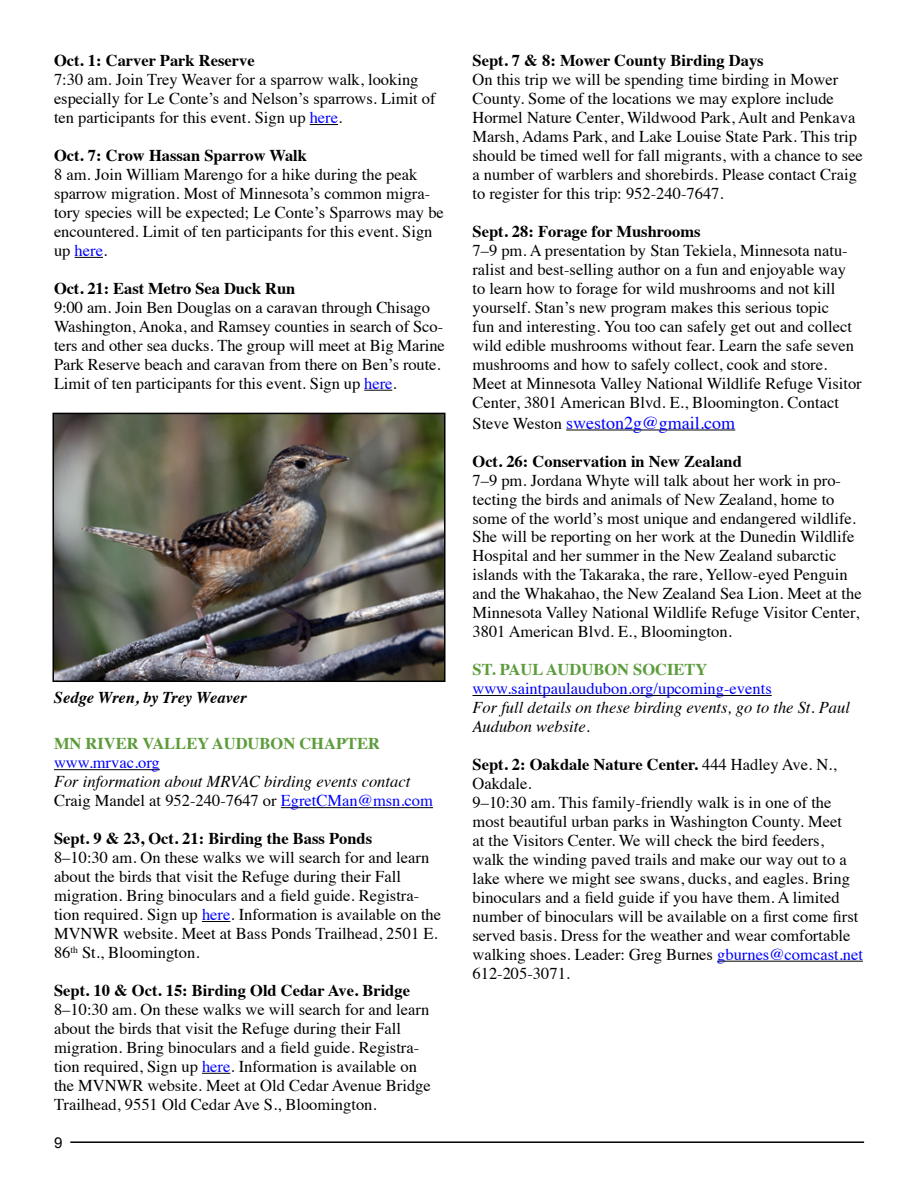
<style>
.page{position:relative;width:918px;height:1188px;background:#fff}
.page>*{position:absolute;margin:0;border:0;box-sizing:border-box;transform-origin:0 0}
.t1{font:18px "Times";color:#00f}
.t2{font:16.5px/18.9px "Times";color:#000}
.t3{font:700 16.5px "Times";color:#000}
.t4{font:italic 16.5px/19px "Times";color:#000}
.t5{font:16.5px "Times";color:#00f}
.t6{font:700 16.5px "Times";color:#5c9c3b}
.t7{font:italic 700 16.5px "Times";letter-spacing:-.005em;color:#000}
.t8{font:15px "Arial";color:#000}
.s1{color:#00f}
.s2{font-style:normal}
.s3{font-style:normal;color:#00f}
.s4{font-size:16.5px;color:#000}
.s5{font-weight:700}
</style>
<div class="page">
<hr style="left:70px;top:1141px;width:794px;height:2px;background:#000">
<svg style="left:310px;top:124px;width:28px;height:1px"></svg>
<svg style="left:75px;top:257px;width:28px;height:1px"></svg>
<svg style="left:364px;top:390px;width:28px;height:1px"></svg>
<hr style="left:54px;top:769px;width:106px;height:1px;background:#000">
<hr style="left:281px;top:807px;width:152px;height:1px;background:#000">
<svg style="left:202px;top:921px;width:28px;height:1px"></svg>
<svg style="left:202px;top:1073px;width:28px;height:1px"></svg>
<hr style="left:566px;top:430px;width:169px;height:1px;background:#000">
<hr style="left:472px;top:695px;width:300px;height:1px;background:#000">
<hr style="left:717px;top:961px;width:146px;height:1px;background:#000">
<img style="left:55px;top:416px;width:388px;height:263px">
<div style="left:52px;top:413px;width:394px;height:269px;border:2px solid #000"></div>
<p class="t3" style="left:54px;top:45px;width:202px">Oct. 1: Carver Park Reserve</p>
<p class="t2" style="left:54px;top:69px;width:383px">7:30 am. Join Trey Weaver for a sparrow walk, looking especially for Le Conte’s and Nelson’s sparrows. Limit of ten participants for this event. Sign up <span class="s1">here</span>.</p>
<p class="t3" style="left:54px;top:140px;width:255px">Oct. 7: Crow Hassan Sparrow Walk</p>
<p class="t2" style="left:54px;top:164px;width:391px">8 am. Join William Marengo for a hike during the peak sparrow migration. Most of Minnesota’s common migra&shy;tory species will be expected; Le Conte’s Sparrows may be encountered. Limit of ten participants for this event. Sign up <span class="s1">here</span>.</p>
<p class="t3" style="left:54px;top:273px;width:243px">Oct. 21: East Metro Sea Duck Run</p>
<p class="t2" style="left:54px;top:297px;width:392px">9:00 am. Join Ben Douglas on a caravan through Chisago Washington, Anoka, and Ramsey counties in search of Sco&shy;ters and other sea ducks. The group will meet at Big Marine Park Reserve beach and caravan from there on Ben’s route.<br>Limit of ten participants for this event. Sign up <span class="s1">here</span>.</p>
<p class="t7" style="left:54px;top:682px;width:194px">Sedge Wren, by Trey Weaver</p>
<p class="t6" style="left:54px;top:728px;width:328px">MN RIVER VALLEY AUDUBON CHAPTER</p>
<p class="t5" style="left:54px;top:747px;width:107px">www.mrvac.org</p>
<p class="t4" style="left:54px;top:771px;width:381px">For information about MRVAC birding events contact<br><span class="s2">Craig Mandel at 952-240-7647 or</span> <span class="s3">EgretCMan@msn.com</span></p>
<p class="t3" style="left:54px;top:823px;width:320px">Sept. 9 &amp; 23, Oct. 21: Birding the Bass Ponds</p>
<p class="t2" style="left:54px;top:847px;width:389px">8–10:30 am. On these walks we will search for and learn about the birds that visit the Refuge during their Fall migration. Bring binoculars and a field guide. Registra&shy;tion required. Sign up <span class="s1">here</span>. Information is available on the MVNWR website. Meet at Bass Ponds Trailhead, 2501 E.<br>86<sup>th</sup> St., Bloomington.</p>
<p class="t3" style="left:54px;top:975px;width:357px">Sept. 10 &amp; Oct. 15: Birding Old Cedar Ave. Bridge</p>
<p class="t2" style="left:54px;top:999px;width:378px">8–10:30 am. On these walks we will search for and learn about the birds that visit the Refuge during their Fall migration. Bring binoculars and a field guide. Registra&shy;tion required, Sign up <span class="s1">here</span>. Information is available on the MVNWR website. Meet at Old Cedar Avenue Bridge Trailhead, 9551 Old Cedar Ave S., Bloomington.</p>
<p class="t8" style="left:54px;top:1133px;width:10px">9</p>
<p class="t3" style="left:472px;top:45px;width:293px">Sept. 7 &amp; 8: Mower County Birding Days</p>
<p class="t2" style="left:472px;top:69px;width:392px">On this trip we will be spending time birding in Mower County. Some of the locations we may explore include Hormel Nature Center, Wildwood Park, Ault and Penkava Marsh, Adams Park, and Lake Louise State Park. This trip should be timed well for fall migrants, with a chance to see a number of warblers and shorebirds. Please contact Craig to register for this trip: 952-240-7647.</p>
<p class="t3" style="left:472px;top:216px;width:230px">Sept. 28: Forage for Mushrooms</p>
<p class="t2" style="left:472px;top:240px;width:391px">7–9 pm. A presentation by Stan Tekiela, Minnesota natu&shy;ralist and best-selling author on a fun and enjoyable way to learn how to forage for wild mushrooms and not kill yourself. Stan’s new program makes this serious topic<br>fun and interesting. You too can safely get out and collect wild edible mushrooms without fear. Learn the safe seven mushrooms and how to safely collect, cook and store.<br>Meet at Minnesota Valley National Wildlife Refuge Visitor Center, 3801 American Blvd. E., Bloomington. Contact</p>
<p class="t1" style="left:472px;top:406px;width:264px"><span class="s4">Steve Weston</span> sweston2g@gmail.com</p>
<p class="t3" style="left:472px;top:445px;width:271px">Oct. 26: Conservation in New Zealand</p>
<p class="t2" style="left:472px;top:469px;width:391px">7–9 pm. Jordana Whyte will talk about her work in pro&shy;tecting the birds and animals of New Zealand, home to some of the world’s most unique and endangered wildlife.<br>She will be reporting on her work at the Dunedin Wildlife Hospital and her summer in the New Zealand subarctic islands with the Takaraka, the rare, Yellow-eyed Penguin and the Whakahao, the New Zealand Sea Lion. Meet at the Minnesota Valley National Wildlife Refuge Visitor Center, 3801 American Blvd. E., Bloomington.</p>
<p class="t6" style="left:472px;top:654px;width:237px">ST. PAUL AUDUBON SOCIETY</p>
<p class="t5" style="left:472px;top:673px;width:301px">www.saintpaulaudubon.org/upcoming-events</p>
<p class="t4" style="left:472px;top:697px;width:379px">For full details on these birding events, go to the St. Paul<br>Audubon website.</p>
<p class="t2" style="left:472px;top:754px;width:392px"><span class="s5">Sept. 2: Oakdale Nature Center.</span> 444 Hadley Ave. N., Oakdale.<br>9–10:30 am. This family-friendly walk is in one of the most beautiful urban parks in Washington County. Meet<br>at the Visitors Center. We will check the bird feeders,<br>walk the winding paved trails and make our way out to a lake where we might see swans, ducks, and eagles. Bring binoculars and a field guide if you have them. A limited number of binoculars will be available on a first come first served basis. Dress for the weather and wear comfortable walking shoes. Leader: Greg Burnes <span class="s1">gburnes@comcast.net </span>612-205-3071.</p>
</div>
